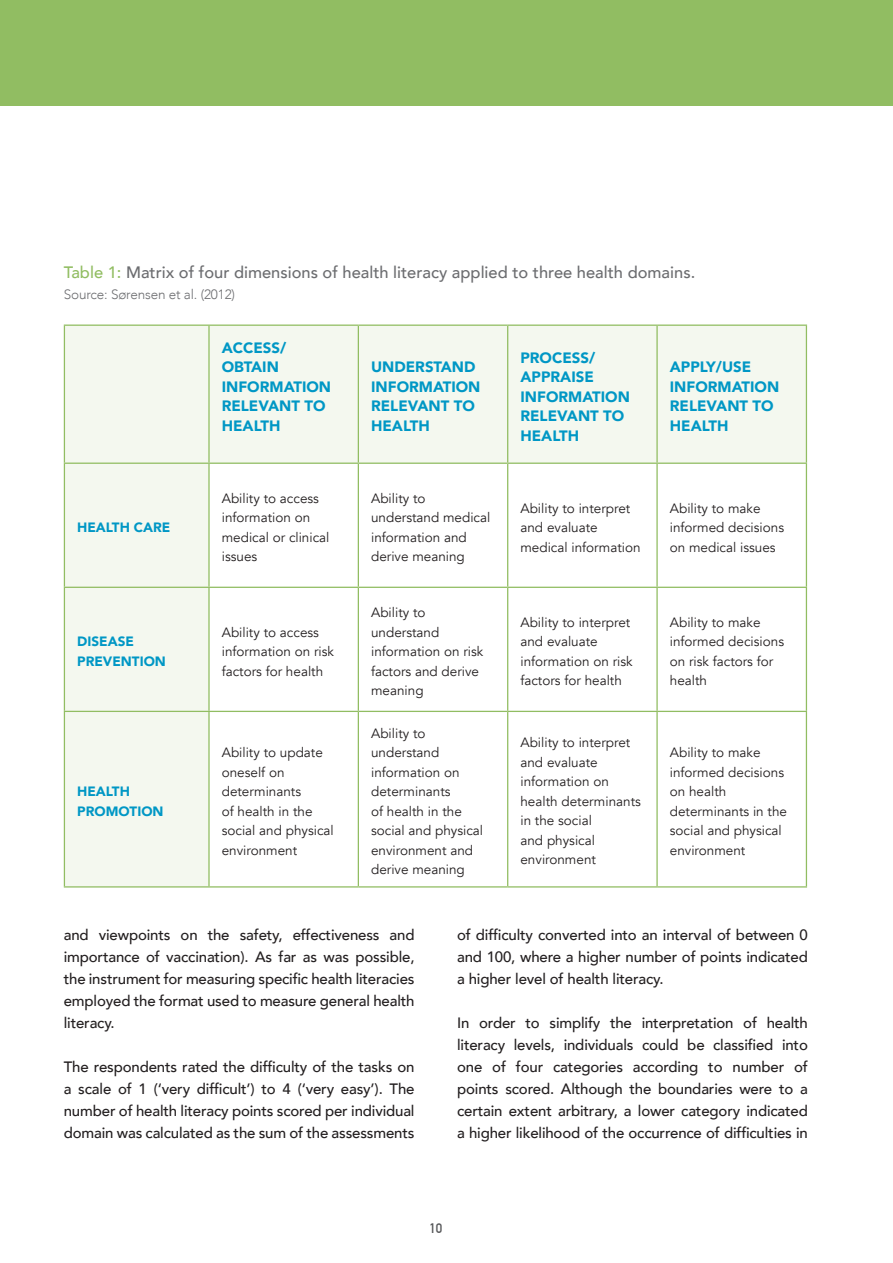
<style>
.page{position:relative;width:893px;height:1263px;background:#fff}
.page>*{position:absolute;margin:0;border:0;box-sizing:border-box;transform-origin:0 0}
.t1{font:500 16.5px "Avenir";color:#6c6d70}
.t2{font:500 15px/22px "Avenir";letter-spacing:-.01em;color:#231f20;text-align:justify}
.t3{font:900 15px/19.5px "Avenir";color:#0097c5}
.t4{font:13.5px/19.5px "Avenir";color:#231f20}
.t5{font:900 13.5px/19.5px "Avenir";color:#0097c5}
.t6{font:300 13.5px "Avenir";letter-spacing:-.01em;color:#6c6d70}
.t7{font:700 13.5px "DIN Alternate";color:#57585a}
.s1{color:#91bd62}
</style>
<div class="page">
<div style="left:0;top:0;width:893px;height:106px;background:#91bd62"></div>
<svg style="left:65px;top:326px;width:741px;height:560px"></svg>
<hr style="left:64px;top:324px;width:145px;height:2px;background:#91bd62">
<hr style="left:64px;top:326px;width:1px;height:137px;background:#91bd62">
<hr style="left:209px;top:324px;width:149px;height:2px;background:#91bd62">
<hr style="left:208px;top:326px;width:2px;height:137px;background:#91bd62">
<hr style="left:358px;top:324px;width:150px;height:2px;background:#91bd62">
<hr style="left:358px;top:326px;width:1px;height:137px;background:#91bd62">
<hr style="left:508px;top:324px;width:149px;height:2px;background:#91bd62">
<hr style="left:507px;top:326px;width:1px;height:137px;background:#91bd62">
<hr style="left:657px;top:324px;width:150px;height:2px;background:#91bd62">
<hr style="left:656px;top:326px;width:2px;height:137px;background:#91bd62">
<hr style="left:806px;top:326px;width:1px;height:137px;background:#91bd62">
<hr style="left:64px;top:463px;width:145px;height:1px;background:#91bd62">
<hr style="left:64px;top:464px;width:1px;height:123px;background:#91bd62">
<hr style="left:209px;top:463px;width:149px;height:1px;background:#91bd62">
<hr style="left:208px;top:464px;width:2px;height:123px;background:#91bd62">
<hr style="left:358px;top:463px;width:150px;height:1px;background:#91bd62">
<hr style="left:358px;top:464px;width:1px;height:123px;background:#91bd62">
<hr style="left:508px;top:463px;width:149px;height:1px;background:#91bd62">
<hr style="left:507px;top:464px;width:1px;height:123px;background:#91bd62">
<hr style="left:657px;top:463px;width:150px;height:1px;background:#91bd62">
<hr style="left:656px;top:464px;width:2px;height:123px;background:#91bd62">
<hr style="left:806px;top:464px;width:1px;height:123px;background:#91bd62">
<hr style="left:64px;top:587px;width:145px;height:1px;background:#91bd62">
<hr style="left:64px;top:588px;width:1px;height:123px;background:#91bd62">
<hr style="left:209px;top:587px;width:149px;height:1px;background:#91bd62">
<hr style="left:208px;top:588px;width:2px;height:123px;background:#91bd62">
<hr style="left:358px;top:587px;width:150px;height:1px;background:#91bd62">
<hr style="left:358px;top:588px;width:1px;height:123px;background:#91bd62">
<hr style="left:508px;top:587px;width:149px;height:1px;background:#91bd62">
<hr style="left:507px;top:588px;width:1px;height:123px;background:#91bd62">
<hr style="left:657px;top:587px;width:150px;height:1px;background:#91bd62">
<hr style="left:656px;top:588px;width:2px;height:123px;background:#91bd62">
<hr style="left:806px;top:588px;width:1px;height:123px;background:#91bd62">
<hr style="left:64px;top:711px;width:145px;height:1px;background:#91bd62">
<hr style="left:64px;top:712px;width:1px;height:174px;background:#91bd62">
<hr style="left:209px;top:711px;width:149px;height:1px;background:#91bd62">
<hr style="left:208px;top:712px;width:2px;height:174px;background:#91bd62">
<hr style="left:358px;top:711px;width:150px;height:1px;background:#91bd62">
<hr style="left:358px;top:712px;width:1px;height:174px;background:#91bd62">
<hr style="left:508px;top:711px;width:149px;height:1px;background:#91bd62">
<hr style="left:507px;top:712px;width:1px;height:174px;background:#91bd62">
<hr style="left:657px;top:711px;width:150px;height:1px;background:#91bd62">
<hr style="left:656px;top:712px;width:2px;height:174px;background:#91bd62">
<hr style="left:806px;top:712px;width:1px;height:174px;background:#91bd62">
<hr style="left:64px;top:886px;width:145px;height:1px;background:#91bd62">
<hr style="left:209px;top:886px;width:149px;height:1px;background:#91bd62">
<hr style="left:358px;top:886px;width:150px;height:1px;background:#91bd62">
<hr style="left:508px;top:886px;width:149px;height:1px;background:#91bd62">
<hr style="left:657px;top:886px;width:150px;height:1px;background:#91bd62">
<p class="t1" style="left:64px;top:258px;width:633px"><span class="s1">Table 1:</span> Matrix of four dimensions of health literacy applied to three health domains.</p>
<p class="t6" style="left:64px;top:286px;width:173px">Source: Sørensen et al. (2012)</p>
<p class="t5" style="left:77px;top:517px;width:95px">HEALTH CARE</p>
<p class="t3" style="left:222px;top:338px;width:66px">ACCESS/</p>
<p class="t3" style="left:222px;top:357px;width:111px">OBTAIN<br>INFORMATION<br>RELEVANT TO<br>HEALTH</p>
<p class="t3" style="left:371px;top:357px;width:111px">UNDERSTAND<br>INFORMATION<br>RELEVANT TO<br>HEALTH</p>
<p class="t3" style="left:520px;top:347px;width:111px">PROCESS/<br>APPRAISE<br>INFORMATION<br>RELEVANT TO<br>HEALTH</p>
<p class="t3" style="left:670px;top:357px;width:111px">APPLY/USE<br>INFORMATION<br>RELEVANT TO<br>HEALTH</p>
<p class="t4" style="left:222px;top:489px;width:109px">Ability to access information on medical or clinical issues</p>
<p class="t4" style="left:371px;top:489px;width:121px">Ability to understand medical information and derive meaning</p>
<p class="t4" style="left:520px;top:498px;width:122px">Ability to interpret and evaluate medical information</p>
<p class="t4" style="left:670px;top:498px;width:116px">Ability to make informed decisions on medical issues</p>
<p class="t5" style="left:77px;top:631px;width:90px">DISEASE<br>PREVENTION</p>
<p class="t4" style="left:222px;top:622px;width:114px">Ability to access information on risk factors for health</p>
<p class="t5" style="left:77px;top:781px;width:88px">HEALTH<br>PROMOTION</p>
<p class="t4" style="left:222px;top:743px;width:114px">Ability to update oneself on determinants<br>of health in the social and physical environment</p>
<p class="t4" style="left:371px;top:603px;width:114px">Ability to understand information on risk factors and derive meaning</p>
<p class="t4" style="left:520px;top:613px;width:114px">Ability to interpret and evaluate information on risk factors for health</p>
<p class="t4" style="left:670px;top:613px;width:116px">Ability to make informed decisions on risk factors for health</p>
<p class="t4" style="left:371px;top:723px;width:114px">Ability to understand information on determinants<br>of health in the social and physical environment and derive meaning</p>
<p class="t4" style="left:520px;top:733px;width:122px">Ability to interpret and evaluate information on health determinants in the social<br>and physical environment</p>
<p class="t4" style="left:670px;top:743px;width:119px">Ability to make informed decisions on health determinants in the social and physical environment</p>
<p class="t2" style="left:64px;top:923px;width:352px">and viewpoints on the safety, effectiveness and importance of vaccination). As far as was possible, the instrument for measuring specific health literacies employed the format used to measure general health literacy.</p>
<p class="t2" style="left:64px;top:1055px;width:352px">The respondents rated the difficulty of the tasks on a scale of 1 (‘very difficult’) to 4 (‘very easy’). The number of health literacy points scored per individual domain was calculated as the sum of the assessments</p>
<p class="t2" style="left:457px;top:923px;width:352px">of difficulty converted into an interval of between 0 and 100, where a higher number of points indicated a higher level of health literacy.</p>
<p class="t2" style="left:457px;top:1011px;width:352px">In order to simplify the interpretation of health literacy levels, individuals could be classified into one of four categories according to number of points scored. Although the boundaries were to a certain extent arbitrary, a lower category indicated a higher likelihood of the occurrence of difficulties in</p>
<p class="t7" style="left:429px;top:1217px;width:14px">10</p>
</div>
